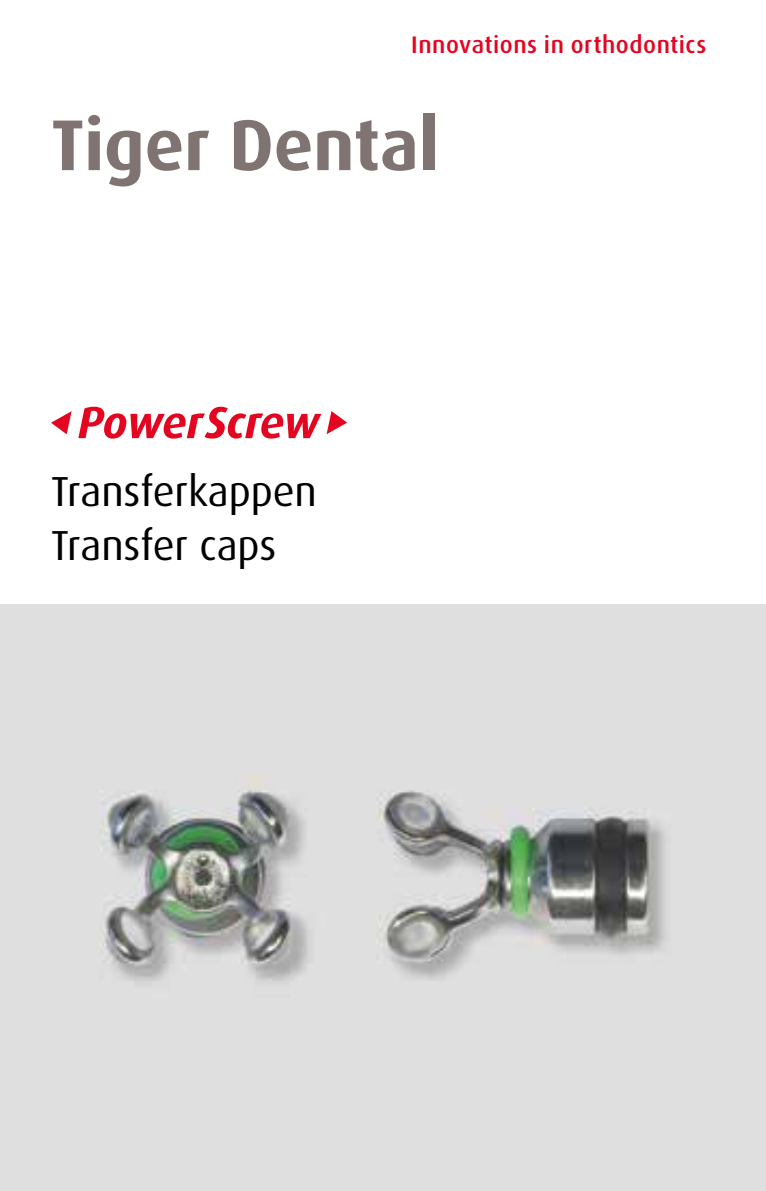
<style>
.page{position:relative;width:766px;height:1191px;background:#fff}
.page>*{position:absolute;margin:0;border:0;box-sizing:border-box;transform-origin:0 0}
.t1{font:700 72px "Dax";letter-spacing:-.005em;color:#807473}
.t2{font:42px/54px "Dax";letter-spacing:-.005em;color:#000}
.t3{font:500 24px "Dax";letter-spacing:.02em;color:#e40521}
</style>
<div class="page">
<img style="left:0;top:604px;width:765px;height:587px">
<svg style="left:78px;top:407px;width:269px;height:31px"></svg>
<svg style="left:51px;top:411px;width:21px;height:23px"></svg>
<p class="t3" style="left:411px;top:31px;width:296px">Innovations in orthodontics</p>
<h1 class="t1" style="left:51px;top:105px;width:389px">Tiger Dental</h1>
<p class="t2" style="left:51px;top:465px;width:267px">Transferkappen<br>Transfer caps</p>
</div>
